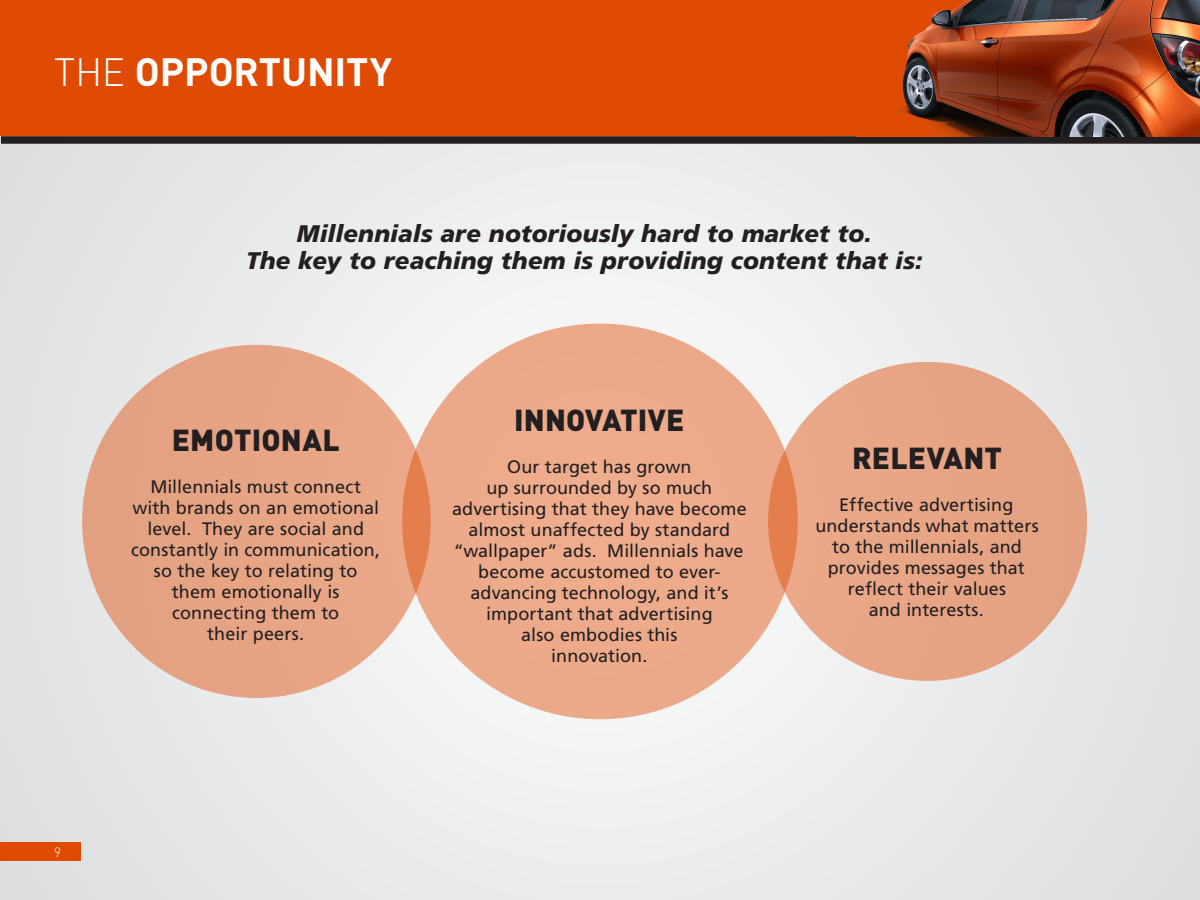
<style>
.page{position:relative;width:1200px;height:900px;background:#fff}
.page>*{position:absolute;margin:0;border:0;box-sizing:border-box;transform-origin:0 0}
.t1{font:700 39px "DIN";letter-spacing:-.005em;color:#fff}
.sub_head{font:900 30px "DIN";letter-spacing:.005em;color:#231f20}
.sub_head-2{font:italic 900 24px "Frutiger LT Std";letter-spacing:.005em;color:#231f20}
.sub_head-3{font:18px/21px "Frutiger LT Std";letter-spacing:.005em;color:#231f20;text-align:center}
.t2{font:300 13.5px "DIN";color:#fff}
.s1{font-weight:300}
</style>
<div class="page">
<div style="left:0;top:0;width:1200px;height:136px;background:#df4b03"></div>
<div style="left:0;top:136px;width:1200px;height:764px;background:#e9eaeb"></div>
<div style="left:0;top:842px;width:81px;height:18px;background:#df4b03"></div>
<div style="left:1px;top:136px;width:1199px;height:8px;background:#231f20"></div>
<img style="left:899px;top:0;width:301px;height:136px">
<div style="left:402px;top:324px;width:396px;height:395px;background:#ecaa8b;border-radius:50%"></div>
<div style="left:82px;top:345px;width:349px;height:353px;background:#e6a484;border-radius:50%"></div>
<div style="left:768px;top:362px;width:319px;height:319px;background:#e7a585;border-radius:50%"></div>
<p class="t1" style="left:54px;top:47px;width:340px"><span class="s1">THE</span> OPPORTUNITY</p>
<p class="sub_head-2" style="left:297px;top:219px;width:576px">Millennials are notoriously hard to market to.</p>
<p class="sub_head-2" style="left:246px;top:246px;width:678px">The key to reaching them is providing content that is:</p>
<p class="sub_head" style="left:172px;top:420px;width:170px">EMOTIONAL</p>
<p class="sub_head-3" style="left:131px;top:476px;width:250px">Millennials must connect with brands on an emotional level. They are social and constantly in communication, so the key to relating to them emotionally is connecting them to<br>their peers.</p>
<p class="t2" style="left:54px;top:844px;width:8px">9</p>
<p class="sub_head" style="left:514px;top:400px;width:172px">INNOVATIVE</p>
<p class="sub_head-3" style="left:452px;top:456px;width:296px">Our target has grown<br>up surrounded by so much advertising that they have become almost unaffected by standard “wallpaper” ads. Millennials have become accustomed to ever&shy;advancing technology, and it’s important that advertising<br>also embodies this<br>innovation.</p>
<p class="sub_head" style="left:852px;top:438px;width:152px">RELEVANT</p>
<p class="sub_head-3" style="left:815px;top:494px;width:225px">Effective advertising understands what matters to the millennials, and provides messages that reflect their values<br>and interests.</p>
</div>
